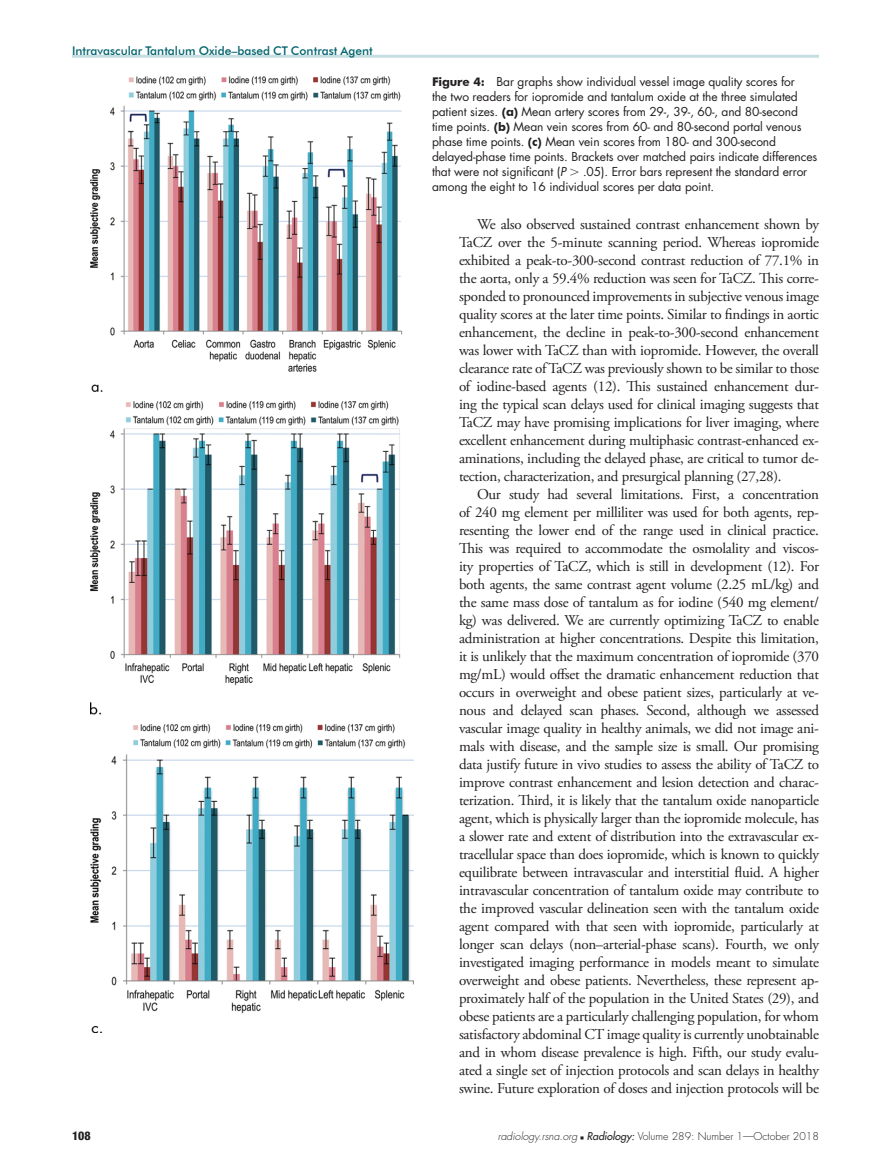
<style>
.page{position:relative;width:891px;height:1175px;background:#fff}
.page>*{position:absolute;margin:0;border:0;box-sizing:border-box;transform-origin:0 0}
.t1{font:15px/18px "Adobe Garamond Pro";letter-spacing:-.02em;color:#231f20;text-align:justify}
.t2{font:12px/15px "Futura";letter-spacing:-.01em;color:#231f20}
.t3{font:500 12px "Futura BT";color:#00636d}
.t4{font:800 condensed 12px "Helvetica Neue";color:#231f20}
.t5{font:300 10.5px "Futura";color:#231f20}
.s1{font-family:"Futura BT";font-weight:700}
.s2{font-style:italic}
.s3{font-family:"Universal Greekwith Math Pi"}
.s4{font-family:"Universal Newswith Comm Pi";font-weight:400;font-size:6px}
.s5{font-weight:400;font-style:italic}
</style>
<div class="page">
<hr style="left:72px;top:55px;width:747px;height:3px;background:#c6dee1">
<img style="left:90px;top:77px;width:324px;height:955px">
<p class="t3" style="left:72px;top:43px;width:302px">Intravascular Tantalum Oxide–based CT Contrast Agent</p>
<p class="t2" style="left:432px;top:74px;width:387px"><span class="s1">Figure 4:</span> Bar graphs show individual vessel image quality scores for<br>the two readers for iopromide and tantalum oxide at the three simulated patient sizes. <span class="s1">(a)</span> Mean artery scores from 29-, 39-, 60-, and 80-second time points. <span class="s1">(b)</span> Mean vein scores from 60- and 80-second portal venous phase time points. <span class="s1">(c)</span> Mean vein scores from 180- and 300-second delayed-phase time points. Brackets over matched pairs indicate differences that were not significant (<span class="s2">P</span> <span class="s3">.</span> .05). Error bars represent the standard error among the eight to 16 individual scores per data point.</p>
<p class="t1" style="left:459px;top:216px;width:362px;text-indent:18px">We also observed sustained contrast enhancement shown by TaCZ over the 5-minute scanning period. Whereas iopromide exhibited a peak-to-300-second contrast reduction of 77.1% in the aorta, only a 59.4% reduction was seen for TaCZ. This corre&shy;sponded to pronounced improvements in subjective venous image quality scores at the later time points. Similar to findings in aortic enhancement, the decline in peak-to-300-second enhancement was lower with TaCZ than with iopromide. However, the overall clearance rate of TaCZ was previously shown to be similar to those of iodine-based agents (12). This sustained enhancement dur&shy;ing the typical scan delays used for clinical imaging suggests that TaCZ may have promising implications for liver imaging, where excellent enhancement during multiphasic contrast-enhanced ex&shy;aminations, including the delayed phase, are critical to tumor de&shy;tection, characterization, and presurgical planning (27,28).</p>
<p class="t1" style="left:459px;top:486px;width:362px;text-indent:18px">Our study had several limitations. First, a concentration of 240 mg element per milliliter was used for both agents, rep&shy;resenting the lower end of the range used in clinical practice.<br>This was required to accommodate the osmolality and viscos&shy;ity properties of TaCZ, which is still in development (12). For both agents, the same contrast agent volume (2.25 mL/kg) and the same mass dose of tantalum as for iodine (540 mg element/ kg) was delivered. We are currently optimizing TaCZ to enable administration at higher concentrations. Despite this limitation, it is unlikely that the maximum concentration of iopromide (370 mg/mL) would offset the dramatic enhancement reduction that occurs in overweight and obese patient sizes, particularly at ve&shy;nous and delayed scan phases. Second, although we assessed vascular image quality in healthy animals, we did not image ani&shy;mals with disease, and the sample size is small. Our promising data justify future in vivo studies to assess the ability of TaCZ to improve contrast enhancement and lesion detection and charac&shy;terization. Third, it is likely that the tantalum oxide nanoparticle agent, which is physically larger than the iopromide molecule, has a slower rate and extent of distribution into the extravascular ex&shy;tracellular space than does iopromide, which is known to quickly equilibrate between intravascular and interstitial fluid. A higher intravascular concentration of tantalum oxide may contribute to the improved vascular delineation seen with the tantalum oxide agent compared with that seen with iopromide, particularly at longer scan delays (non–arterial-phase scans). Fourth, we only investigated imaging performance in models meant to simulate overweight and obese patients. Nevertheless, these represent ap&shy;proximately half of the population in the United States (29), and obese patients are a particularly challenging population, for whom satisfactory abdominal CT image quality is currently unobtainable and in whom disease prevalence is high. Fifth, our study evalu&shy;ated a single set of injection protocols and scan delays in healthy swine. Future exploration of doses and injection protocols will be</p>
<p class="t4" style="left:72px;top:1128px;width:20px">108</p>
<p class="t5" style="left:498px;top:1129px;width:323px"><span class="s2">radiology.rsna.org</span> <span class="s4">n</span> <span class="s5">Radiology:</span> Volume 289: Number 1—October 2018</p>
</div>
